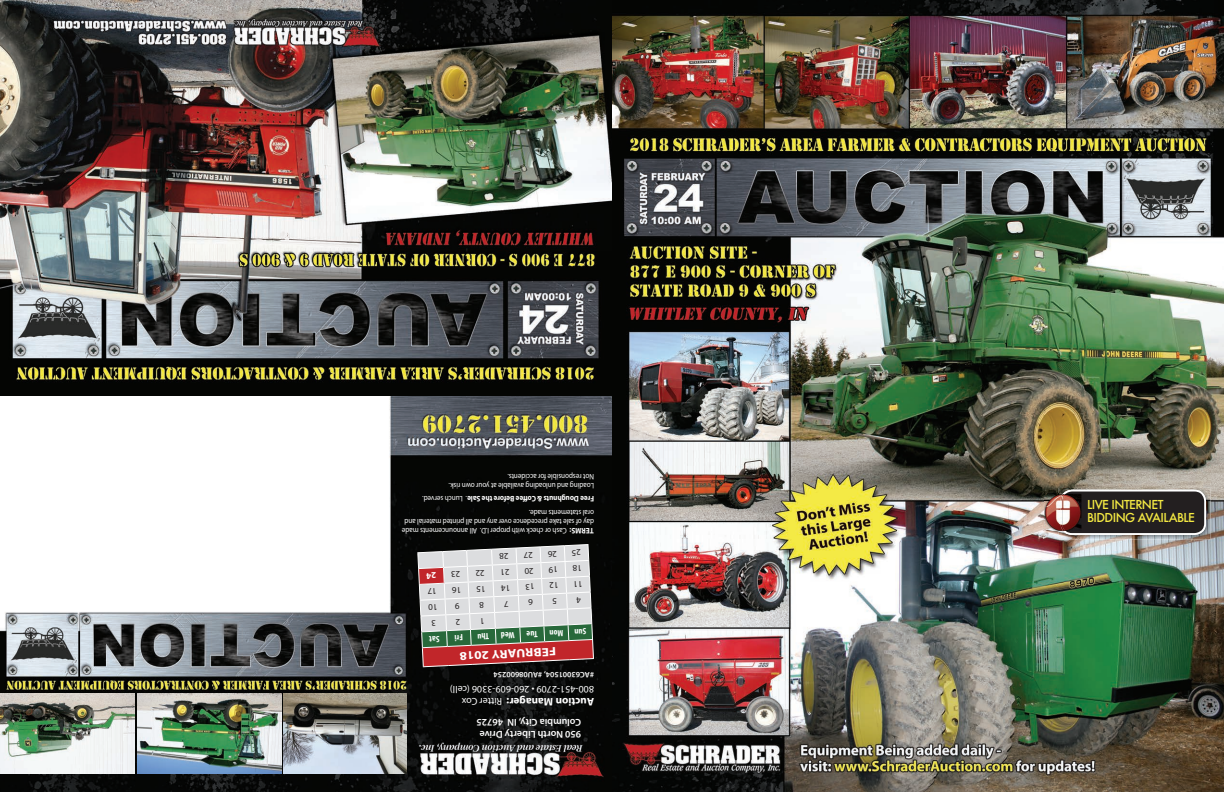
<style>
.page{position:relative;width:1224px;height:792px;background:#fff}
.page>*{position:absolute;margin:0;border:0;box-sizing:border-box;transform-origin:0 0}
.t1{font:500 12px/13px "Futura";letter-spacing:-.05em;color:#f4e943}
.t2{font:700 12px "Myriad Pro";color:#fff;scale:1.1 1}
.t3{font:700 11px "Myriad Pro";color:#fff}
.t4{font:600 10px/12px "Myriad Pro";color:#fff}
.t5{font:10px "Myriad Pro";color:#fff}
.t6{font:8px/9px "Myriad Pro";letter-spacing:-.01em;color:#fff;scale:.9 1}
.t7{font:600 8px "Myriad Pro";color:#fff}
.s1{font-weight:700}
.s2{font-weight:400;font-size:10px}
</style>
<div class="page">
<img style="left:0;top:0;width:1224px;height:792px">
<svg style="left:0;top:396px;width:612px;height:396px"></svg>
<img style="left:1059px;top:488px;width:151px;height:51px">
<svg style="left:1060px;top:490px;width:146px;height:45px;background:#393636"></svg>
<img style="left:1044px;top:494px;width:37px;height:37px">
<img style="left:1060px;top:494px;width:6px;height:37px">
<img style="left:284px;top:693px;width:122px;height:81px">
<img style="left:137px;top:693px;width:144px;height:81px">
<img style="left:0;top:693px;width:135px;height:81px">
<svg style="left:523px;top:496px;width:5px;height:6px"></svg>
<svg style="left:417px;top:544px;width:177px;height:123px;background:#b2a29e"></svg>
<p class="t6" style="left:594px;top:481px;width:98px;rotate:-180deg">Not responsible for accidents.</p>
<p class="t6" style="left:594px;top:506px;width:192px;line-height:13.5px;rotate:-180deg"><span class="s1">Free Doughnuts &amp; Co ee Before the Sale</span>. Lunch served.<br>Loading and unloading available at your own risk.</p>
<p class="t6" style="left:594px;top:535px;width:215px;rotate:-180deg"><span class="s1">TERMS:</span> Cash or check with proper I.D. All announcements made day of sale take precedence over any and all printed material and oral statements made.</p>
<h1 class="t2" style="left:557px;top:659px;width:89px;rotate:177deg">FEBRUARY 2018</h1>
<p class="t7" style="left:594px;top:680px;width:102px;rotate:-180deg">#AC63001504, #AU08600254</p>
<p class="t5" style="left:594px;top:696px;width:145px;rotate:-180deg">800-451-2709 • 260-609-3306 (cell)</p>
<h2 class="t3" style="left:594px;top:709px;width:134px;rotate:-180deg">Auction Manager: <span class="s2">Ritter Cox</span></h2>
<p class="t4" style="left:581px;top:740px;width:106px;rotate:-180deg">950 North Liberty Drive<br>Columbia City, IN 46725</p>
<h1 class="t1" style="left:1087px;top:498px;width:109px">LIVE INTERNET<br>BIDDING AVAILABLE</h1>
</div>
